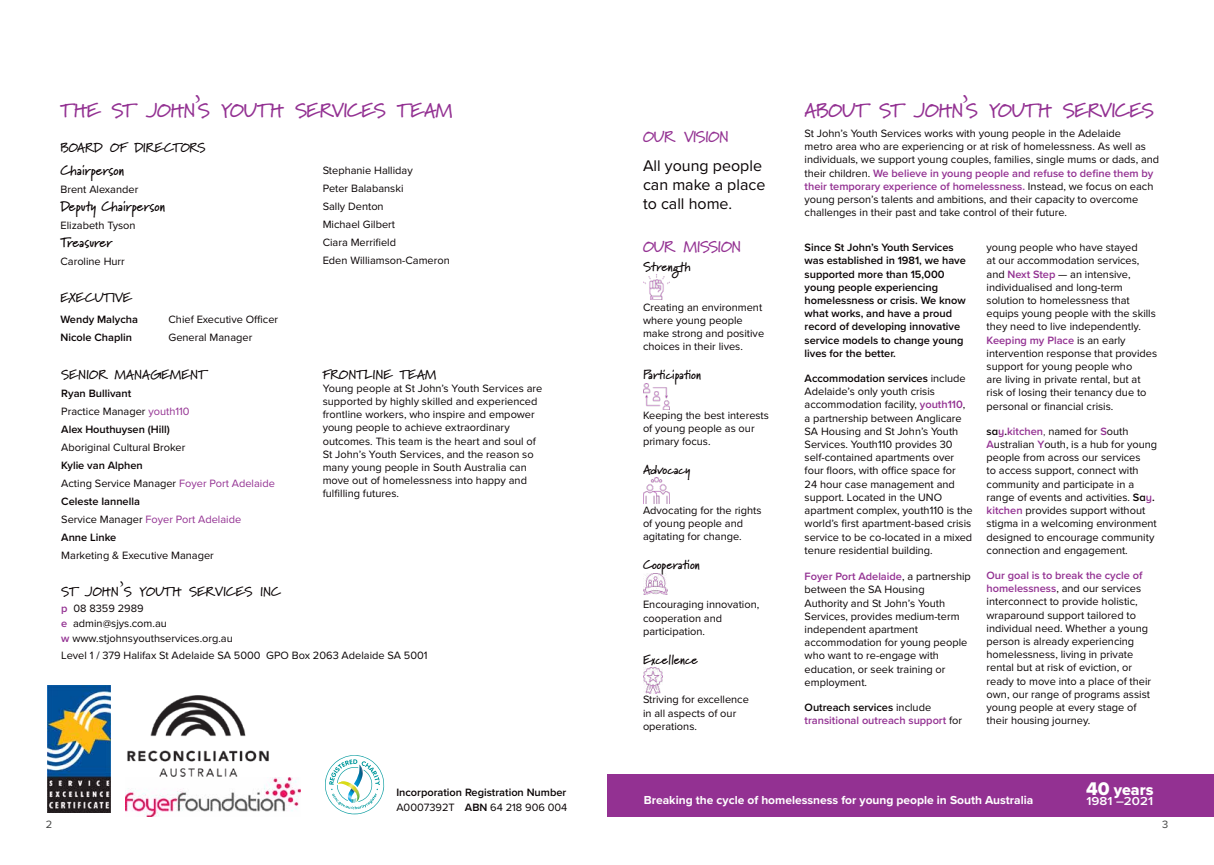
<style>
.page{position:relative;width:1214px;height:865px;background:#fff}
.page>*{position:absolute;margin:0;border:0;box-sizing:border-box;transform-origin:0 0}
.t1{font:30px "Marydale";letter-spacing:-.015em;color:#933192}
.t2{font:24px "Marydale";letter-spacing:-.02em;color:#933192}
.t3{font:20px "Marydale";color:#090304}
.t4{font:16px/19.2px "Proxima Nova";color:#090304}
.t5{font:16px "Proxima Nova Extrabld";color:#fff}
.t6{font:700 14px "Marydale";letter-spacing:.035em;color:#090304}
.t7{font:700 13px "Marydale";color:#090304}
.t8{font:700 12px "Proxima Nova";color:#fff}
.t9{font:600 12px "Proxima Nova";color:#fff;scale:1.11 1}
.t10{font:11px/13.2px "Proxima Nova";color:#090304}
.t11{font:600 11px/13.2px "Proxima Nova";color:#090304}
.t12{font:600 11px/13.2px "Proxima Nova";color:#933192}
.t13{font:11px "Proxima Nova";color:#424342}
.s1{font-weight:600;color:#933192}
.s2{font-weight:600}
.s3{color:#090304}
.s4{font-weight:400;color:#090304}
.s5{font-family:"Proxima Nova A";font-weight:600}
.s6{font-family:"Proxima Nova A";font-weight:600;color:#933192}
.s7{font-weight:300}
.s8{font-weight:400}
.s9{font-weight:400;color:#933192}
.s10{font-size:19px}
</style>
<div class="page">
<svg style="left:325px;top:755px;width:59px;height:59px"></svg>
<img style="left:47px;top:685px;width:63px;height:127px">
<img style="left:127px;top:695px;width:142px;height:82px">
<img style="left:126px;top:777px;width:174px;height:39px">
<div style="left:607px;top:774px;width:606px;height:42px;background:#933192"></div>
<img style="left:643px;top:274px;width:27px;height:25px">
<img style="left:643px;top:383px;width:26px;height:26px">
<img style="left:643px;top:477px;width:27px;height:26px">
<img style="left:643px;top:574px;width:25px;height:20px">
<img style="left:643px;top:667px;width:19px;height:26px">
<h1 class="t1" style="left:60px;top:89px;width:394px">the st John’s youth services team</h1>
<h1 class="t1" style="left:804px;top:89px;width:351px">About st John’s youth services</h1>
<h2 class="t2" style="left:643px;top:119px;width:87px">our vision</h2>
<p class="t10" style="left:804px;top:126px;width:356px">St John’s Youth Services works with young people in the Adelaide<br>metro area who are experiencing or at risk of homelessness. As well as individuals, we support young couples, families, single mums or dads, and their children. <span class="s1">We believe in young people and refuse to define them by their temporary experience of homelessness.</span> Instead, we focus on each young person’s talents and ambitions, and their capacity to overcome challenges in their past and take control of their future.</p>
<h3 class="t3" style="left:60px;top:134px;width:147px">board of directors</h3>
<h3 class="t4" style="left:643px;top:155px;width:124px">All young people can make a place to call home.</h3>
<p class="t6" style="left:60px;top:162px;width:65px">Chairperson</p>
<p class="t10" style="left:60px;top:183px;width:79px">Brent Alexander</p>
<p class="t6" style="left:60px;top:198px;width:106px">Deputy Chairperson</p>
<p class="t10" style="left:60px;top:219px;width:77px">Elizabeth Tyson</p>
<p class="t6" style="left:60px;top:234px;width:54px">Treasurer</p>
<p class="t10" style="left:60px;top:255px;width:66px">Caroline Hurr</p>
<p class="t10" style="left:322px;top:161px;width:129px;line-height:18px">Stephanie Halliday<br>Peter Balabanski<br>Sally Denton<br>Michael Gilbert<br>Ciara Merrifield<br>Eden Williamson-Cameron</p>
<h2 class="t2" style="left:643px;top:230px;width:100px">our mission</h2>
<p class="t11" style="left:804px;top:240px;width:163px">Since St John’s Youth Services was established in 1981, we have supported more than 15,000 young people experiencing homelessness or crisis. We know what works, and have a proud record of developing innovative service models to change young lives for the better.</p>
<p class="t10" style="left:804px;top:371px;width:169px"><span class="s2">Accommodation services</span> include<br>Adelaide’s only youth crisis accommodation facility, <span class="s1">youth110</span>, a partnership between Anglicare<br>SA Housing and St John’s Youth<br>Services. Youth110 provides 30 self-contained apartments over four floors, with office space for<br>24 hour case management and support. Located in the UNO apartment complex, youth110 is the world’s first apartment-based crisis service to be co-located in a mixed tenure residential building.</p>
<p class="t10" style="left:804px;top:569px;width:168px"><span class="s1">Foyer Port Adelaide</span>, a partnership between the SA Housing<br>Authority and St John’s Youth<br>Services, provides medium-term independent apartment accommodation for young people who want to re-engage with education, or seek training or employment.</p>
<p class="t12" style="left:804px;top:700px;width:159px"><span class="s3">Outreach services</span> <span class="s4">include </span>transitional outreach support <span class="s4">for</span></p>
<p class="t10" style="left:986px;top:240px;width:172px">young people who have stayed<br>at our accommodation services, and <span class="s1">Next Step</span> — an intensive, individualised and long-term solution to homelessness that equips young people with the skills they need to live independently.<br><span class="s1">Keeping my Place</span> is an early intervention response that provides support for young people who<br>are living in private rental, but at risk of losing their tenancy due to personal or financial crisis.</p>
<p class="t10" style="left:986px;top:424px;width:172px"><span class="s5">sa</span><span class="s6">y</span><span class="s5">.</span><span class="s6">kitchen</span><span class="s7">,</span> named for <span class="s1">S</span>outh<br><span class="s1">A</span>ustralian <span class="s1">Y</span>outh, is a hub for young people from across our services<br>to access support, connect with community and participate in a range of events and activities. <span class="s5">Sa</span><span class="s6">y</span><span class="s5">. </span><span class="s6">kitchen</span> provides support without stigma in a welcoming environment designed to encourage community connection and engagement.</p>
<p class="t10" style="left:986px;top:568px;width:166px"><span class="s1">Our goal is to break the cycle of homelessness</span>, and our services interconnect to provide holistic, wraparound support tailored to individual need. Whether a young person is already experiencing homelessness, living in private rental but at risk of eviction, or ready to move into a place of their own, our range of programs assist young people at every stage of their housing journey.</p>
<p class="t7" style="left:643px;top:259px;width:49px">Strength</p>
<p class="t10" style="left:643px;top:300px;width:123px">Creating an environment where young people make strong and positive choices in their lives.</p>
<p class="t7" style="left:643px;top:367px;width:60px">Participation</p>
<p class="t10" style="left:643px;top:408px;width:127px">Keeping the best interests of young people as our primary focus.</p>
<p class="t7" style="left:643px;top:462px;width:49px">Advocacy</p>
<p class="t10" style="left:643px;top:503px;width:120px">Advocating for the rights of young people and agitating for change.</p>
<p class="t7" style="left:643px;top:556px;width:58px">Cooperation</p>
<p class="t10" style="left:643px;top:597px;width:118px">Encouraging innovation, cooperation and participation.</p>
<p class="t7" style="left:643px;top:651px;width:56px">Excellence</p>
<p class="t10" style="left:643px;top:692px;width:107px">Striving for excellence in all aspects of our operations.</p>
<h3 class="t3" style="left:60px;top:284px;width:73px">executive</h3>
<p class="t11" style="left:60px;top:313px;width:79px">Wendy Malycha</p>
<p class="t10" style="left:168px;top:313px;width:111px">Chief Executive Officer</p>
<p class="t11" style="left:60px;top:331px;width:73px">Nicole Chaplin</p>
<p class="t10" style="left:168px;top:331px;width:85px">General Manager</p>
<h3 class="t3" style="left:322px;top:360px;width:115px">Frontline Team</h3>
<p class="t10" style="left:322px;top:381px;width:221px">Young people at St John’s Youth Services are supported by highly skilled and experienced frontline workers, who inspire and empower young people to achieve extraordinary outcomes. This team is the heart and soul of St John’s Youth Services, and the reason so many young people in South Australia can move out of homelessness into happy and fulfilling futures.</p>
<h3 class="t3" style="left:61px;top:360px;width:147px">Senior Management</h3>
<p class="t11" style="left:61px;top:384px;width:130px;line-height:18px">Ryan Bullivant<br><span class="s8">Practice Manager</span> <span class="s9">youth110<br></span>Alex Houthuysen (Hill)</p>
<p class="t10" style="left:61px;top:440px;width:125px">Aboriginal Cultural Broker</p>
<p class="t11" style="left:61px;top:456px;width:215px;line-height:18px">Kylie van Alphen<br><span class="s8">Acting Service Manager</span> <span class="s9">Foyer Port Adelaide<br></span>Celeste Iannella<br><span class="s8">Service Manager</span> <span class="s9">Foyer Port Adelaide<br></span>Anne Linke</p>
<p class="t10" style="left:61px;top:548px;width:154px">Marketing &amp; Executive Manager</p>
<h3 class="t3" style="left:61px;top:578px;width:221px">St John’s Youth Services Inc</h3>
<p class="t10" style="left:61px;top:600px;width:173px;line-height:15px"><span class="s1">p</span> 08 8359 2989<br><span class="s1">e</span> admin@sjys.com.au<br><span class="s1">w</span> www.stjohnsyouthservices.org.au</p>
<p class="t10" style="left:61px;top:648px;width:368px">Level 1 / 379 Halifax St Adelaide SA 5000 GPO Box 2063 Adelaide SA 5001</p>
<p class="t11" style="left:396px;top:784px;width:172px;line-height:15.6px">Incorporation Registration Number<br><span class="s8">A0007392T</span> ABN <span class="s8">64 218 906 004</span></p>
<h3 class="t5" style="left:1085px;top:778px;width:69px"><span class="s10">40</span> years</h3>
<p class="t8" style="left:643px;top:791px;width:391px">Breaking the cycle of homelessness for young people in South Australia</p>
<p class="t9" style="left:1086px;top:792px;width:61px">1981 –2021</p>
<p class="t13" style="left:46px;top:815px;width:8px">2</p>
<p class="t13" style="left:1161px;top:815px;width:8px">3</p>
</div>
